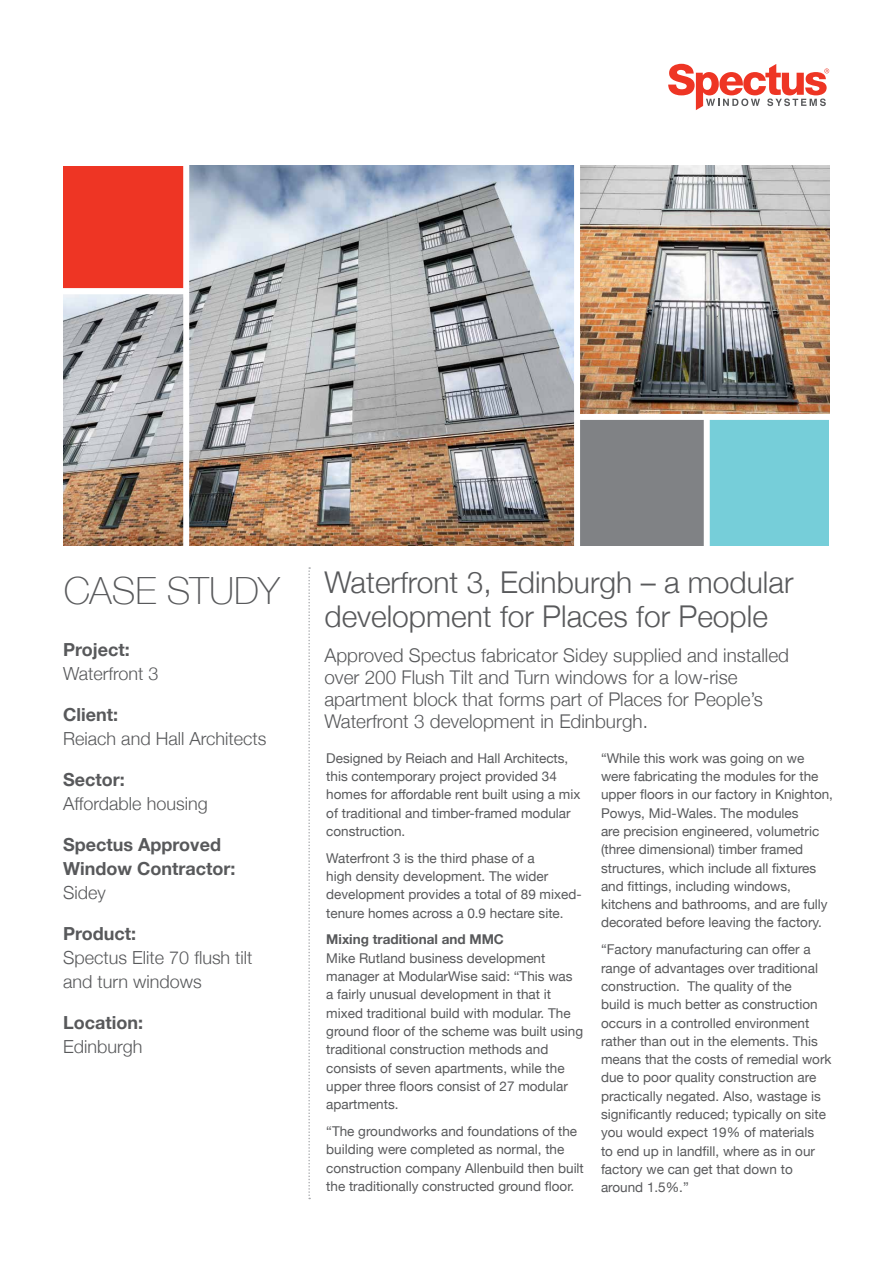
<style>
.page{position:relative;width:893px;height:1263px;background:#fff}
.page>*{position:absolute;margin:0;border:0;box-sizing:border-box;transform-origin:0 0}
.t1{font:100 37.5px "Helvetica Neue";color:#58595b}
.t2{font:300 30px/34.5px "Helvetica Neue";color:#58595b}
.t3{font:300 18.9px/22px "Helvetica Neue";color:#58595b}
.t4{font:300 18px/24px "Helvetica Neue";color:#58595b}
.t5{font:700 18px/24px "Helvetica Neue";color:#58595b}
.t6{font:13.5px/18.3px "Helvetica Neue";color:#58595b}
.t7{font:700 13.5px "Helvetica Neue";color:#58595b}
</style>
<div class="page">
<svg style="left:308px;top:567px;width:2px;height:632px"></svg>
<svg style="left:668px;top:64px;width:161px;height:46px"></svg>
<div style="left:702px;top:418px;width:127px;height:128px;background:#76ced9"></div>
<div style="left:579px;top:417px;width:128px;height:129px;background:#808285"></div>
<div style="left:64px;top:166px;width:125px;height:128px;background:#ee3524"></div>
<img style="left:64px;top:294px;width:119px;height:252px">
<div style="left:704px;top:416px;width:6px;height:136px;background:#fff"></div>
<div style="left:62px;top:288px;width:132px;height:6px;background:#fff"></div>
<img style="left:189px;top:166px;width:385px;height:380px">
<img style="left:580px;top:166px;width:249px;height:248px">
<div style="left:574px;top:160px;width:6px;height:394px;background:#fff"></div>
<div style="left:183px;top:158px;width:6px;height:394px;background:#fff"></div>
<div style="left:579px;top:414px;width:257px;height:6px;background:#fff"></div>
<h1 class="t1" style="left:64px;top:562px;width:217px">CASE STUDY</h1>
<h3 class="t5" style="left:63px;top:638px;width:68px">Project:</h3>
<h3 class="t4" style="left:63px;top:660px;width:97px">Waterfront 3</h3>
<h3 class="t5" style="left:63px;top:703px;width:56px">Client:</h3>
<h3 class="t4" style="left:63px;top:725px;width:205px">Reiach and Hall Architects</h3>
<h3 class="t5" style="left:63px;top:768px;width:63px">Sector:</h3>
<h3 class="t4" style="left:63px;top:790px;width:146px">Affordable housing</h3>
<h3 class="t5" style="left:63px;top:833px;width:174px">Spectus Approved<br>Window Contractor:</h3>
<h3 class="t4" style="left:63px;top:879px;width:44px">Sidey</h3>
<h3 class="t5" style="left:63px;top:922px;width:75px">Product:</h3>
<h3 class="t4" style="left:63px;top:944px;width:191px">Spectus Elite 70 flush tilt and turn windows</h3>
<h3 class="t5" style="left:63px;top:1011px;width:81px">Location:</h3>
<h3 class="t4" style="left:63px;top:1033px;width:81px">Edinburgh</h3>
<h2 class="t2" style="left:324px;top:563px;width:471px">Waterfront 3, Edinburgh – a modular development for Places for People</h2>
<h3 class="t3" style="left:324px;top:643px;width:466px">Approved Spectus fabricator Sidey supplied and installed over 200 Flush Tilt and Turn windows for a low-rise apartment block that forms part of Places for People’s Waterfront 3 development in Edinburgh.</h3>
<p class="t6" style="left:601px;top:749px;width:234px">“While this work was going on we were fabricating the modules for the upper floors in our factory in Knighton, Powys, Mid-Wales. The modules<br>are precision engineered, volumetric (three dimensional) timber framed structures, which include all fixtures and fittings, including windows, kitchens and bathrooms, and are fully decorated before leaving the factory.</p>
<p class="t6" style="left:601px;top:941px;width:232px">“Factory manufacturing can offer a range of advantages over traditional construction. The quality of the<br>build is much better as construction occurs in a controlled environment rather than out in the elements. This means that the costs of remedial work due to poor quality construction are practically negated. Also, wastage is significantly reduced; typically on site you would expect 19% of materials<br>to end up in landfill, where as in our factory we can get that down to around 1.5%.”</p>
<p class="t6" style="left:326px;top:749px;width:256px">Designed by Reiach and Hall Architects, this contemporary project provided 34 homes for affordable rent built using a mix of traditional and timber-framed modular construction.</p>
<p class="t6" style="left:326px;top:849px;width:257px">Waterfront 3 is the third phase of a<br>high density development. The wider development provides a total of 89 mixed&shy;tenure homes across a 0.9 hectare site.</p>
<p class="t7" style="left:326px;top:929px;width:179px">Mixing traditional and MMC</p>
<p class="t6" style="left:326px;top:949px;width:258px">Mike Rutland business development manager at ModularWise said: “This was a fairly unusual development in that it mixed traditional build with modular. The ground floor of the scheme was built using traditional construction methods and consists of seven apartments, while the upper three floors consist of 27 modular apartments.</p>
<p class="t6" style="left:326px;top:1123px;width:259px">“The groundworks and foundations of the building were completed as normal, the construction company Allenbuild then built the traditionally constructed ground floor.</p>
</div>
